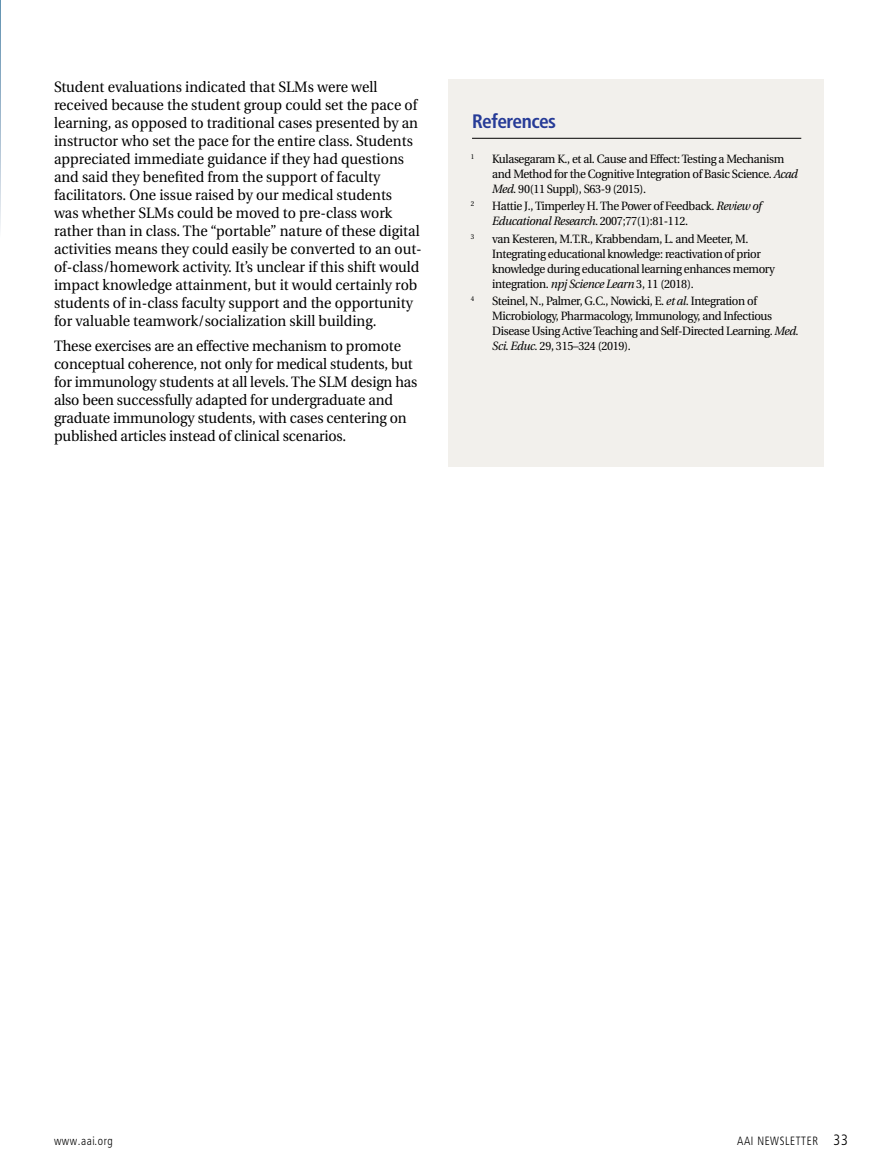
<style>
.page{position:relative;width:878px;height:1175px;background:#fff}
.page>*{position:absolute;margin:0;border:0;box-sizing:border-box;transform-origin:0 0}
.t1{font:700 condensed 19.5px "Frutiger LT Pro";letter-spacing:-.03em;color:#263b97}
.t2{font:15px/18px "Utopia";color:#000;scale:.95 1}
.t3{font:12px/15px "Utopia";letter-spacing:-.03em;color:#000;scale:.95 1}
.t4{font:300 condensed 12px "Frutiger LT Pro";letter-spacing:.05em;color:#000;scale:.95 1}
.t5{font:7.05px "Utopia";color:#000;scale:.95 1}
.s1{font-style:italic}
.s2{font-size:15px}
</style>
<div class="page">
<img style="left:0;top:0;width:1px;height:229px">
<div style="left:448px;top:79px;width:376px;height:388px;background:#f2f0ec"></div>
<hr style="left:472px;top:138px;width:329px;height:1px;background:#000">
<p class="t2" style="left:54px;top:78px;width:389px">Student evaluations indicated that SLMs were well received because the student group could set the pace of learning, as opposed to traditional cases presented by an instructor who set the pace for the entire class. Students appreciated immediate guidance if they had questions and said they benefited from the support of faculty facilitators. One issue raised by our medical students<br>was whether SLMs could be moved to pre-class work rather than in class. The “portable” nature of these digital activities means they could easily be converted to an out&shy;of-class/homework activity. It’s unclear if this shift would impact knowledge attainment, but it would certainly rob students of in-class faculty support and the opportunity for valuable teamwork/socialization skill building.</p>
<p class="t2" style="left:54px;top:337px;width:384px">These exercises are an effective mechanism to promote conceptual coherence, not only for medical students, but for immunology students at all levels. The SLM design has also been successfully adapted for undergraduate and graduate immunology students, with cases centering on published articles instead of clinical scenarios.</p>
<h1 class="t1" style="left:472px;top:110px;width:86px">References</h1>
<p class="t5" style="left:470px;top:152px;width:5px">1</p>
<p class="t3" style="left:492px;top:151px;width:323px">Kulasegaram K., et al. Cause and Effect: Testing a Mechanism and Method for the Cognitive Integration of Basic Science. <span class="s1">Acad<br>Med.</span> 90(11 Suppl), S63-9 (2015).</p>
<p class="t5" style="left:470px;top:200px;width:5px">2</p>
<p class="t3" style="left:492px;top:199px;width:285px">Hattie J., Timperley H. The Power of Feedback. <span class="s1">Review of<br>Educational Research.</span> 2007;77(1):81-112.</p>
<p class="t5" style="left:470px;top:232px;width:5px">3</p>
<p class="t3" style="left:492px;top:231px;width:299px">van Kesteren, M.T.R., Krabbendam, L. and Meeter, M.<br>Integrating educational knowledge: reactivation of prior knowledge during educational learning enhances memory integration. <span class="s1">npj Science Learn</span> 3, 11 (2018).</p>
<p class="t5" style="left:470px;top:295px;width:5px">4</p>
<p class="t3" style="left:492px;top:294px;width:324px">Steinel, N., Palmer, G.C., Nowicki, E. <span class="s1">et al.</span> Integration of Microbiology, Pharmacology, Immunology, and Infectious Disease Using Active Teaching and Self-Directed Learning. <span class="s1">Med.<br>Sci. Educ.</span> 29, 315–324 (2019).</p>
<p class="t4" style="left:54px;top:1134px;width:63px">www.aai.org</p>
<p class="t4" style="left:737px;top:1134px;width:118px">AAI NEWSLETTER <span class="s2">33</span></p>
</div>
